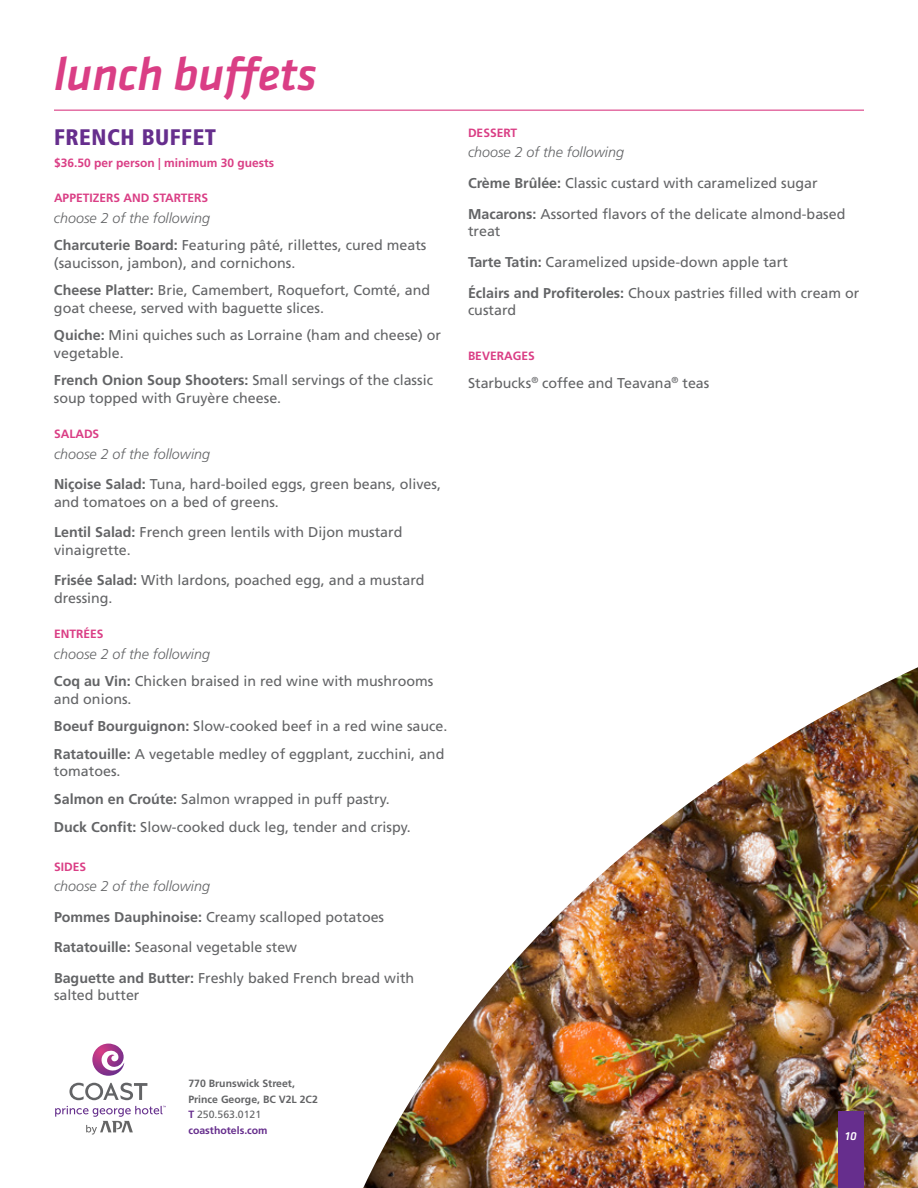
<style>
.page{position:relative;width:918px;height:1188px;background:#fff}
.page>*{position:absolute;margin:0;border:0;box-sizing:border-box;transform-origin:0 0}
.t1{font:italic 500 48px "Klavika";color:#da3e85}
.t2{font:900 condensed 22.5px "Frutiger LT Std";letter-spacing:.025em;color:#662e8d}
.t3{font:14.25px/30.8px "Frutiger LT Std";color:#636466}
.t4{font:700 12px "Frutiger LT Std";color:#da3e85}
.t5{font:italic 500 12px "Klavika";color:#fff}
.t6{font:700 10.5px/15.8px "Frutiger LT Std";color:#636466}
.s1{font-weight:300;font-style:italic}
.s2{font-weight:700}
.s3{color:#662e8d}
.s4{font-weight:400}
</style>
<div class="page">
<hr style="left:54px;top:110px;width:810px;height:1px;background:#da3e85">
<img style="left:363px;top:667px;width:555px;height:521px">
<svg style="left:69px;top:1083px;width:78px;height:17px"></svg>
<svg style="left:55px;top:1106px;width:111px;height:29px"></svg>
<svg style="left:92px;top:1044px;width:33px;height:32px"></svg>
<div style="left:838px;top:1112px;width:26px;height:76px;background:#662e8d"></div>
<h1 class="t1" style="left:54px;top:48px;width:264px">lunch buffets</h1>
<h2 class="t2" style="left:54px;top:124px;width:164px">FRENCH BUFFET</h2>
<p class="t4" style="left:54px;top:155px;width:222px">$36.50 per person | minimum 30 guests</p>
<p class="t4" style="left:54px;top:191px;width:156px">APPETIZERS AND STARTERS</p>
<p class="t3" style="left:54px;top:204px;width:374px;line-height:27.8px"><span class="s1">choose 2 of the following<br></span><span class="s2">Charcuterie Board:</span> Featuring pâté, rillettes, cured meats</p>
<p class="t3" style="left:54px;top:249px;width:378px;line-height:27.8px">(saucisson, jambon), and cornichons.<br><span class="s2">Cheese Platter:</span> Brie, Camembert, Roquefort, Comté, and</p>
<p class="t3" style="left:54px;top:294px;width:389px;line-height:27.8px">goat cheese, served with baguette slices.<br><span class="s2">Quiche:</span> Mini quiches such as Lorraine (ham and cheese) or</p>
<p class="t3" style="left:54px;top:339px;width:381px;line-height:27.8px">vegetable.<br><span class="s2">French Onion Soup Shooters:</span> Small servings of the classic</p>
<p class="t3" style="left:54px;top:382px;width:229px">soup topped with Gruyère cheese.</p>
<p class="t4" style="left:54px;top:427px;width:47px">SALADS</p>
<p class="t3" style="left:54px;top:438px;width:388px"><span class="s1">choose 2 of the following<br></span><span class="s2">Niçoise Salad:</span> Tuna, hard-boiled eggs, green beans, olives,</p>
<p class="t3" style="left:54px;top:486px;width:350px">and tomatoes on a bed of greens.<br><span class="s2">Lentil Salad:</span> French green lentils with Dijon mustard</p>
<p class="t3" style="left:54px;top:534px;width:372px">vinaigrette.<br><span class="s2">Frisée Salad:</span> With lardons, poached egg, and a mustard</p>
<p class="t3" style="left:54px;top:582px;width:60px">dressing.</p>
<p class="t4" style="left:54px;top:627px;width:51px">ENTRÉES</p>
<p class="t3" style="left:54px;top:640px;width:381px;line-height:27.8px"><span class="s1">choose 2 of the following<br></span><span class="s2">Coq au Vin:</span> Chicken braised in red wine with mushrooms</p>
<p class="t3" style="left:54px;top:685px;width:395px;line-height:27.8px">and onions.<br><span class="s2">Boeuf Bourguignon:</span> Slow-cooked beef in a red wine sauce.<br><span class="s2">Ratatouille:</span> A vegetable medley of eggplant, zucchini, and</p>
<p class="t3" style="left:54px;top:758px;width:358px;line-height:27.8px">tomatoes.<br><span class="s2">Salmon en Croúte:</span> Salmon wrapped in puff pastry.<br><span class="s2">Duck Confit:</span> Slow-cooked duck leg, tender and crispy.</p>
<p class="t4" style="left:54px;top:859px;width:34px">SIDES</p>
<p class="t3" style="left:54px;top:871px;width:362px"><span class="s1">choose 2 of the following<br></span><span class="s2">Pommes Dauphinoise:</span> Creamy scalloped potatoes <span class="s2">Ratatouille:</span> Seasonal vegetable stew<br><span class="s2">Baguette and Butter:</span> Freshly baked French bread with</p>
<p class="t3" style="left:54px;top:980px;width:87px">salted butter</p>
<p class="t4" style="left:468px;top:126px;width:51px">DESSERT</p>
<p class="t3" style="left:468px;top:137px;width:379px"><span class="s1">choose 2 of the following<br></span><span class="s2">Crème Brûlée:</span> Classic custard with caramelized sugar<br><span class="s2">Macarons:</span> Assorted flavors of the delicate almond-based</p>
<p class="t3" style="left:468px;top:216px;width:393px">treat<br><span class="s2">Tarte Tatin:</span> Caramelized upside-down apple tart<br><span class="s2">Éclairs and Profiteroles:</span> Choux pastries filled with cream or</p>
<p class="t3" style="left:468px;top:295px;width:50px">custard</p>
<p class="t4" style="left:468px;top:349px;width:68px">BEVERAGES</p>
<p class="t3" style="left:468px;top:368px;width:243px">Starbucks<sup>®</sup> coffee and Teavana<sup>®</sup> teas</p>
<p class="t6" style="left:188px;top:1075px;width:131px">770 Brunswick Street,<br>Prince George, BC V2L 2C2<br><span class="s3">T</span> <span class="s4">250.563.0121 </span><span class="s3">coasthotels.com</span></p>
<p class="t5" style="left:845px;top:1129px;width:13px">10</p>
</div>
